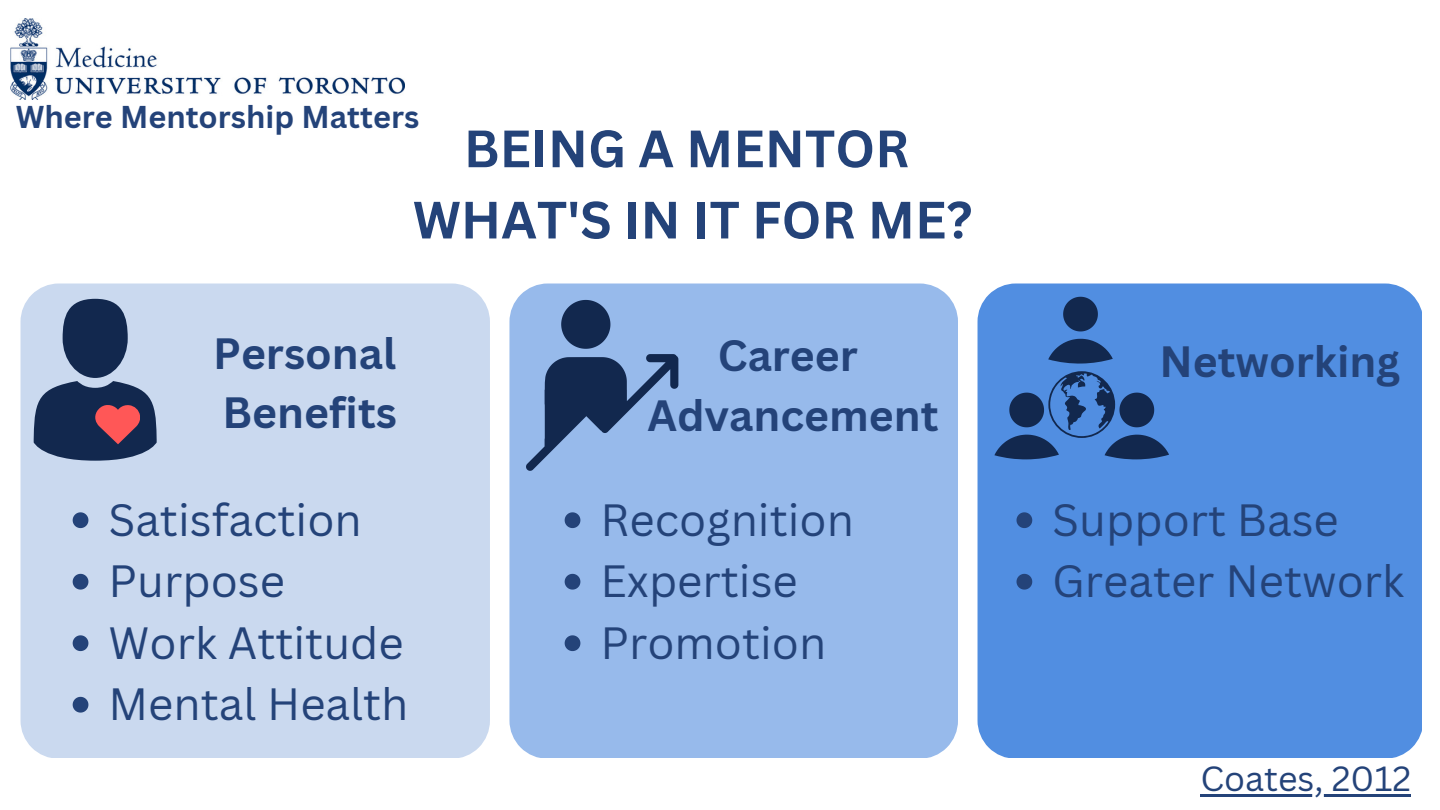
<style>
.page{position:relative;width:1440px;height:810px;background:#fff}
.page>*{position:absolute;margin:0;border:0;box-sizing:border-box;transform-origin:0 0}
.t1{font:700 51.3px/71.2px "Canva Sans";color:#244379;text-align:center}
.t2{font:44px/61.5px "Canva Sans";color:#244379}
.t3{font:700 42.7px/59.2px "Canva Sans";color:#244379}
.t4{font:34px "Canva Sans";color:#244379}
.t5{font:700 30.7px "Canva Sans";color:#244379}
</style>
<div class="page">
<img style="left:10px;top:18px;width:395px;height:81px">
<div style="left:21px;top:284px;width:469px;height:474px;background:#cad9ef"></div>
<div style="left:509px;top:284px;width:448px;height:474px;background:#97baeb"></div>
<div style="left:978px;top:284px;width:444px;height:474px;background:#518ee1"></div>
<div style="left:63px;top:299px;width:65px;height:79px;background:#12284e;border-radius:50%"></div>
<svg style="left:34px;top:381px;width:124px;height:80px"></svg>
<svg style="left:526px;top:300px;width:152px;height:171px"></svg>
<svg style="left:994px;top:297px;width:175px;height:162px"></svg>
<svg style="left:73px;top:512px;width:15px;height:16px"></svg>
<svg style="left:73px;top:574px;width:15px;height:16px"></svg>
<svg style="left:73px;top:635px;width:15px;height:16px"></svg>
<svg style="left:73px;top:697px;width:15px;height:16px"></svg>
<svg style="left:565px;top:512px;width:15px;height:16px"></svg>
<svg style="left:565px;top:574px;width:15px;height:16px"></svg>
<svg style="left:565px;top:635px;width:15px;height:16px"></svg>
<svg style="left:1017px;top:512px;width:15px;height:16px"></svg>
<svg style="left:1017px;top:574px;width:15px;height:16px"></svg>
<hr style="left:1200px;top:794px;width:211px;height:3px;background:#244379">
<p class="t5" style="left:16px;top:96px;width:405px">Where Mentorship Matters</p>
<p class="t1" style="left:413px;top:112px;width:561px">BEING A MENTOR<br>WHAT'S IN IT FOR ME?</p>
<p class="t3" style="left:213px;top:323px;width:185px">Personal<br>Benefits</p>
<p class="t3" style="left:647px;top:325px;width:293px;text-align:center">Career<br>Advancement</p>
<p class="t3" style="left:1159px;top:331px;width:242px">Networking</p>
<p class="t2" style="left:108px;top:488px;width:301px">Satisfaction<br>Purpose<br>Work Attitude<br>Mental Health</p>
<p class="t2" style="left:600px;top:488px;width:255px">Recognition<br>Expertise<br>Promotion</p>
<p class="t2" style="left:1052px;top:488px;width:353px">Support Base<br>Greater Network</p>
<p class="t4" style="left:1200px;top:755px;width:212px">Coates, 2012</p>
</div>
